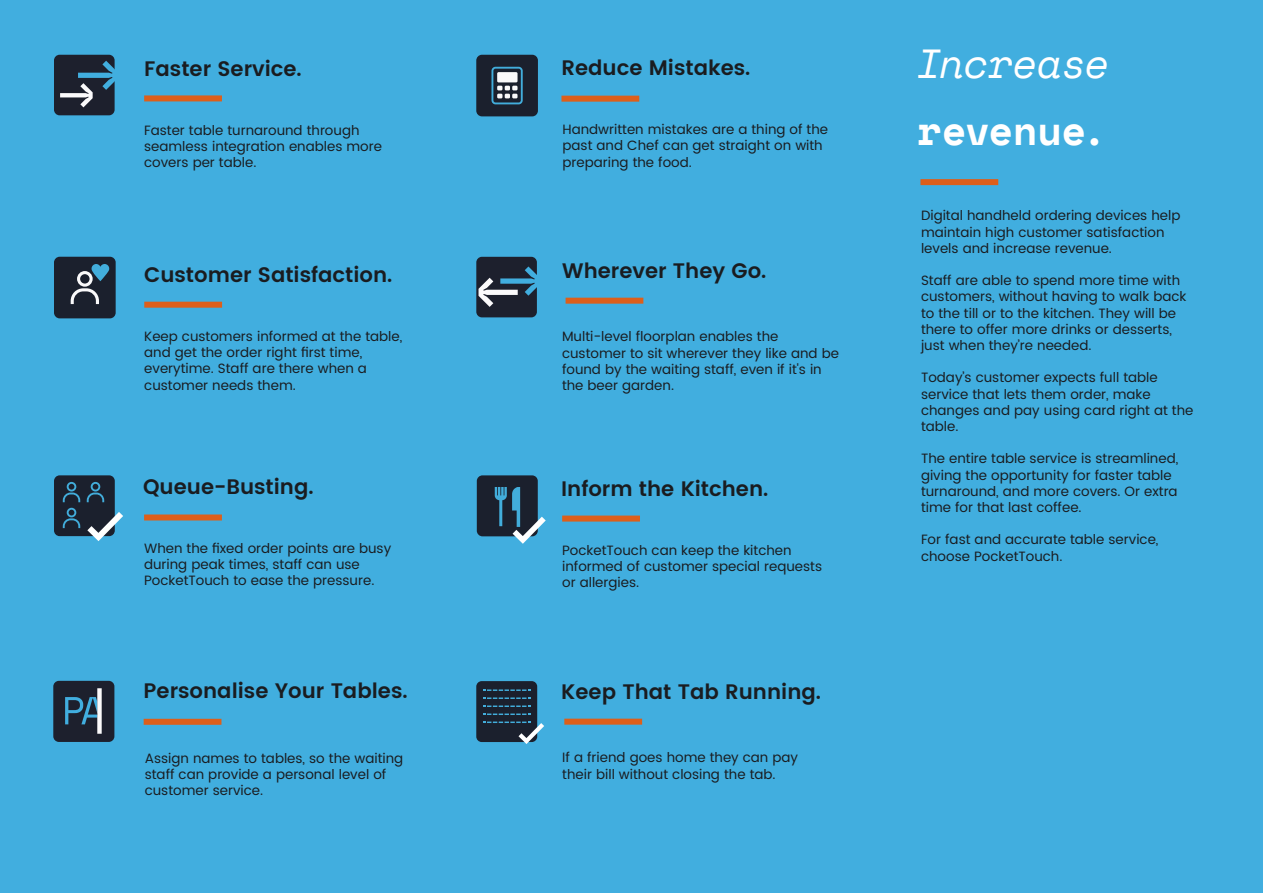
<style>
.page{position:relative;width:1263px;height:893px;background:#41aedf}
.page>*{position:absolute;margin:0;border:0;box-sizing:border-box;transform-origin:0 0}
.t1{font:italic 40.5px "Space Mono";letter-spacing:-.015em;color:#fff}
.t2{font:700 40.5px "Space Mono";letter-spacing:-.015em;color:#fff}
.t3{font:600 21px "Poppins";color:#1a1c20}
.t4{font:13.5px/16.2px "Poppins";color:#1a1c20}
</style>
<div class="page">
<div style="left:54px;top:476px;width:61px;height:60px;background:#1b202d;border-radius:6px"></div>
<svg style="left:63px;top:482px;width:17px;height:20px"></svg>
<svg style="left:87px;top:482px;width:17px;height:20px"></svg>
<svg style="left:63px;top:508px;width:17px;height:20px"></svg>
<svg style="left:87px;top:512px;width:36px;height:29px"></svg>
<div style="left:920px;top:179px;width:78px;height:6px;background:#dc5f1b"></div>
<div style="left:561px;top:96px;width:78px;height:6px;background:#dc5f1b"></div>
<div style="left:144px;top:719px;width:77px;height:6px;background:#dc5f1b"></div>
<svg style="left:53px;top:680px;width:62px;height:62px"></svg>
<div style="left:476px;top:257px;width:61px;height:60px;background:#1d202d;border-radius:6px"></div>
<svg style="left:478px;top:266px;width:59px;height:41px"></svg>
<div style="left:144px;top:95px;width:78px;height:6px;background:#dc5f1b"></div>
<div style="left:144px;top:302px;width:78px;height:6px;background:#dc5f1b"></div>
<div style="left:477px;top:475px;width:61px;height:61px;background:#1b202d;border-radius:6px"></div>
<svg style="left:495px;top:487px;width:50px;height:57px"></svg>
<div style="left:476px;top:681px;width:61px;height:61px;background:#1b202d;border-radius:5px"></div>
<svg style="left:483px;top:689px;width:47px;height:2px"></svg>
<svg style="left:483px;top:697px;width:47px;height:2px"></svg>
<svg style="left:483px;top:705px;width:47px;height:2px"></svg>
<svg style="left:483px;top:713px;width:47px;height:2px"></svg>
<svg style="left:483px;top:721px;width:61px;height:23px"></svg>
<div style="left:54px;top:55px;width:61px;height:60px;background:#1d202d;border-radius:6px"></div>
<svg style="left:60px;top:61px;width:55px;height:46px"></svg>
<div style="left:476px;top:55px;width:62px;height:61px;background:#1b202d;border-radius:6px"></div>
<svg style="left:491px;top:67px;width:32px;height:37px"></svg>
<div style="left:54px;top:257px;width:62px;height:61px;background:#1b202d;border-radius:6px"></div>
<svg style="left:71px;top:264px;width:38px;height:40px"></svg>
<div style="left:144px;top:514px;width:78px;height:6px;background:#dc5f1b"></div>
<div style="left:562px;top:516px;width:78px;height:6px;background:#dc5f1b"></div>
<div style="left:566px;top:298px;width:77px;height:6px;background:#dc5f1b"></div>
<div style="left:564px;top:719px;width:78px;height:6px;background:#dc5f1b"></div>
<h2 class="t3" style="left:144px;top:53px;width:159px">Faster Service.</h2>
<p class="t4" style="left:144px;top:122px;width:239px">Faster table turnaround through seamless integration enables more covers per table.</p>
<h2 class="t3" style="left:561px;top:52px;width:190px">Reduce Mistakes.</h2>
<h1 class="t1" style="left:917px;top:34px;width:195px">Increase</h1>
<p class="t4" style="left:562px;top:122px;width:267px">Handwritten mistakes are a thing of the past and Chef can get straight on with</p>
<h1 class="t2" style="left:917px;top:100px;width:191px">revenue.</h1>
<p class="t4" style="left:562px;top:154px;width:131px">preparing the food.</p>
<h2 class="t3" style="left:144px;top:259px;width:250px">Customer Satisfaction.</h2>
<p class="t4" style="left:144px;top:329px;width:259px">Keep customers informed at the table, and get the order right first time, everytime. Staff are there when a customer needs them.</p>
<h2 class="t3" style="left:562px;top:255px;width:206px">Wherever They Go.</h2>
<p class="t4" style="left:562px;top:329px;width:278px">Multi-level floorplan enables the customer to sit wherever they like and be found by the waiting staff, even if it's in the beer garden.</p>
<h2 class="t3" style="left:143px;top:471px;width:172px">Queue-Busting.</h2>
<h2 class="t3" style="left:561px;top:473px;width:209px">Inform the Kitchen.</h2>
<p class="t4" style="left:144px;top:540px;width:249px">When the fixed order points are busy during peak times, staff can use<br>PocketTouch to ease the pressure.</p>
<p class="t4" style="left:562px;top:543px;width:261px">PocketTouch can keep the kitchen informed of customer special requests or allergies.</p>
<h2 class="t3" style="left:144px;top:675px;width:265px">Personalise Your Tables.</h2>
<p class="t4" style="left:145px;top:750px;width:260px">Assign names to tables, so the waiting staff can provide a personal level of customer service.</p>
<h2 class="t3" style="left:561px;top:676px;width:261px">Keep That Tab Running.</h2>
<p class="t4" style="left:562px;top:750px;width:237px">If a friend goes home they can pay their bill without closing the tab.</p>
<p class="t4" style="left:921px;top:208px;width:261px">Digital handheld ordering devices help maintain high customer satisfaction levels and increase revenue.</p>
<p class="t4" style="left:921px;top:273px;width:267px">Staff are able to spend more time with customers, without having to walk back to the till or to the kitchen. They will be there to offer more drinks or desserts, just when they’re needed.</p>
<p class="t4" style="left:921px;top:370px;width:274px">Today’s customer expects full table service that lets them order, make changes and pay using card right at the table.</p>
<p class="t4" style="left:921px;top:451px;width:259px">The entire table service is streamlined, giving the opportunity for faster table turnaround, and more covers. Or extra time for that last coffee.</p>
<p class="t4" style="left:921px;top:532px;width:239px">For fast and accurate table service, choose PocketTouch.</p>
</div>
